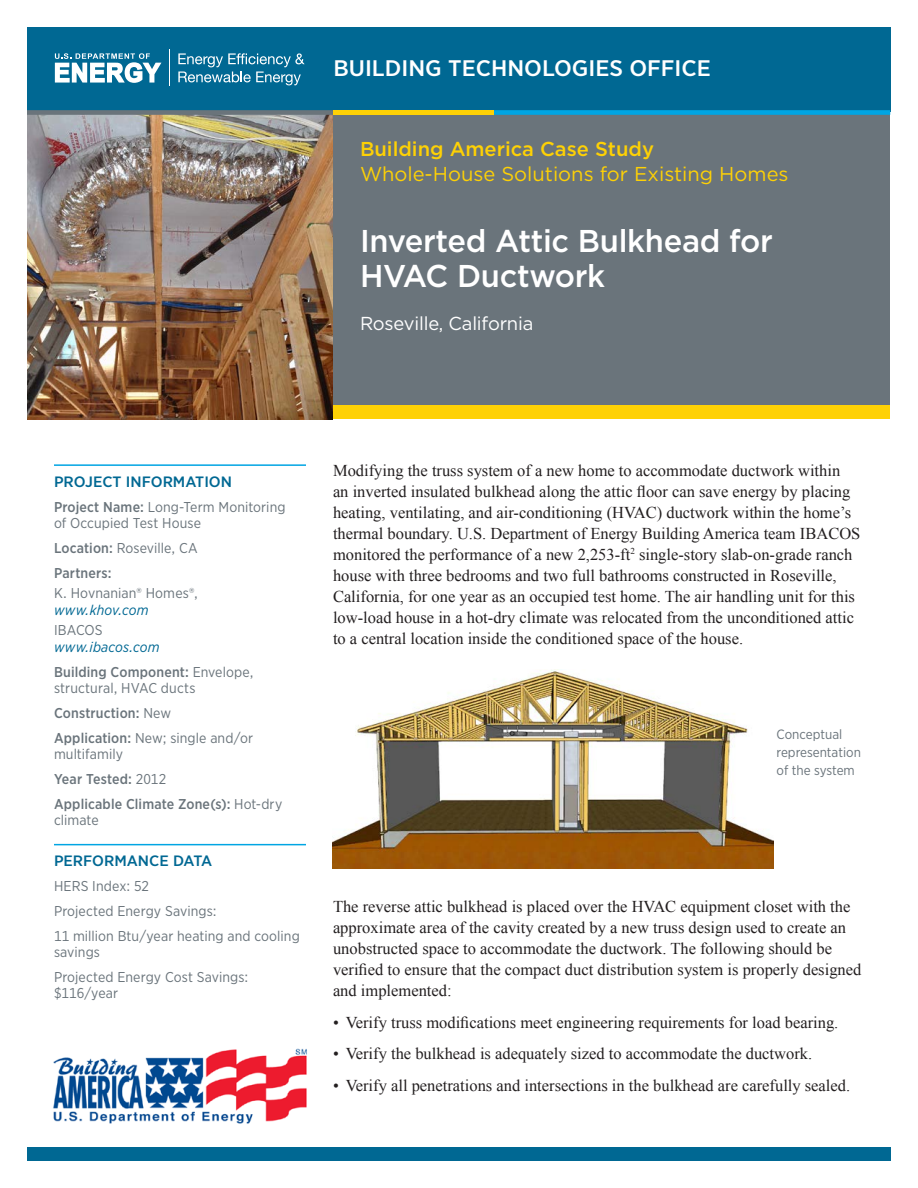
<style>
.page{position:relative;width:918px;height:1188px;background:#fff}
.page>*{position:absolute;margin:0;border:0;box-sizing:border-box;transform-origin:0 0}
.t1{font:500 31.5px/34.5px "Gotham";letter-spacing:-.01em;color:#fff}
.t2{font:500 22.5px "Gotham Narrow";color:#fff;scale:1.1 1}
.t3{font:20.1px "Gotham";color:#fed105}
.t4{font:500 20.1px "Gotham";color:#fed105}
.t5{font:18.75px "Gotham";letter-spacing:-.01em;color:#fff}
.t6{font:16.5px/21px "Times New Roman";color:#231f20}
.t7{font:500 15px "Gotham Narrow";color:#006893;scale:1.1 1}
.t8{font:14.25px/24.8px "Gotham Narrow";letter-spacing:.005em;color:#6a747b}
.t9{font:500 14.25px/24.8px "Gotham Narrow";letter-spacing:.01em;color:#6a747b}
.t10{font:italic 14.25px "Gotham Narrow";letter-spacing:.01em;color:#006893}
.t11{font:13.5px/18px "Gotham Narrow";color:#6a747b}
.s1{font-weight:500}
.s2{font-weight:400}
.s3{font-weight:400;font-style:italic;color:#006893}
</style>
<div class="page">
<div style="left:320px;top:398px;width:570px;height:21px;background:#fed105"></div>
<div style="left:320px;top:92px;width:570px;height:313px;background:#6a747b"></div>
<img style="left:27px;top:115px;width:306px;height:304px">
<div style="left:27px;top:1148px;width:864px;height:13px;background:#006893"></div>
<div style="left:27px;top:27px;width:863px;height:84px;background:#006893"></div>
<svg style="left:55px;top:53px;width:106px;height:30px"></svg>
<hr style="left:169px;top:50px;width:1px;height:36px;background:#fff">
<svg style="left:178px;top:53px;width:127px;height:32px"></svg>
<div style="left:336px;top:110px;width:554px;height:5px;background:#00a5e3"></div>
<div style="left:27px;top:110px;width:309px;height:5px;background:#6a747b"></div>
<div style="left:333px;top:110px;width:161px;height:5px;background:#fed105"></div>
<img style="left:53px;top:1048px;width:254px;height:76px">
<hr style="left:54px;top:464px;width:252px;height:2px;background:#00a5e3">
<hr style="left:54px;top:844px;width:252px;height:1px;background:#00a5e3">
<img style="left:333px;top:669px;width:441px;height:199px">
<h2 class="t2" style="left:333px;top:54px;width:345px">BUILDING TECHNOLOGIES OFFICE</h2>
<p class="t4" style="left:360px;top:136px;width:295px">Building America Case Study</p>
<p class="t3" style="left:360px;top:161px;width:430px">Whole-House Solutions for Existing Homes</p>
<h1 class="t1" style="left:360px;top:224px;width:414px">Inverted Attic Bulkhead for<br>HVAC Ductwork</h1>
<p class="t5" style="left:360px;top:312px;width:175px">Roseville, California</p>
<p class="t7" style="left:54px;top:472px;width:163px">PROJECT INFORMATION</p>
<p class="t8" style="left:54px;top:498px;width:233px;line-height:16.5px"><span class="s1">Project Name:</span> Long-Term Monitoring of Occupied Test House</p>
<p class="t9" style="left:54px;top:535px;width:145px">Location: <span class="s2">Roseville, CA<br></span>Partners:</p>
<p class="t8" style="left:54px;top:581px;width:145px">K. Hovnanian® Homes®,</p>
<p class="t10" style="left:54px;top:601px;width:96px">www.khov.com</p>
<p class="t8" style="left:54px;top:618px;width:50px">IBACOS</p>
<p class="t9" style="left:54px;top:634px;width:201px"><span class="s3">www.ibacos.com<br></span>Building Component: <span class="s2">Envelope,</span></p>
<p class="t8" style="left:54px;top:675px;width:201px">structural, HVAC ducts<br><span class="s1">Construction:</span> New<br><span class="s1">Application:</span> New; single and/or</p>
<p class="t9" style="left:54px;top:742px;width:230px"><span class="s2">multifamily<br></span>Year Tested: <span class="s2">2012<br></span>Applicable Climate Zone(s): <span class="s2">Hot-dry</span></p>
<p class="t8" style="left:54px;top:807px;width:46px">climate</p>
<p class="t7" style="left:54px;top:852px;width:145px">PERFORMANCE DATA</p>
<p class="t8" style="left:54px;top:873px;width:247px">HERS Index: 52<br>Projected Energy Savings:<br>11 million Btu/year heating and cooling</p>
<p class="t8" style="left:54px;top:939px;width:196px">savings<br>Projected Energy Cost Savings:</p>
<p class="t8" style="left:54px;top:981px;width:66px">$116/year</p>
<p class="t6" style="left:333px;top:459px;width:529px">Modifying the truss system of a new home to accommodate ductwork within<br>an inverted insulated bulkhead along the attic floor can save energy by placing heating, ventilating, and air-conditioning (HVAC) ductwork within the home’s thermal boundary. U.S. Department of Energy Building America team IBACOS monitored the performance of a new 2,253-ft<sup>2</sup> single-story slab-on-grade ranch house with three bedrooms and two full bathrooms constructed in Roseville, California, for one year as an occupied test home. The air handling unit for this low-load house in a hot-dry climate was relocated from the unconditioned attic to a central location inside the conditioned space of the house.</p>
<p class="t11" style="left:777px;top:725px;width:86px">Conceptual representation of the system</p>
<p class="t6" style="left:333px;top:896px;width:530px">The reverse attic bulkhead is placed over the HVAC equipment closet with the approximate area of the cavity created by a new truss design used to create an unobstructed space to accommodate the ductwork. The following should be verified to ensure that the compact duct distribution system is properly designed and implemented:</p>
<p class="t6" style="left:333px;top:1011px;width:507px">• Verify truss modifications meet engineering requirements for load bearing.</p>
<p class="t6" style="left:333px;top:1043px;width:481px">• Verify the bulkhead is adequately sized to accommodate the ductwork.</p>
<p class="t6" style="left:333px;top:1074px;width:519px">• Verify all penetrations and intersections in the bulkhead are carefully sealed.</p>
</div>
